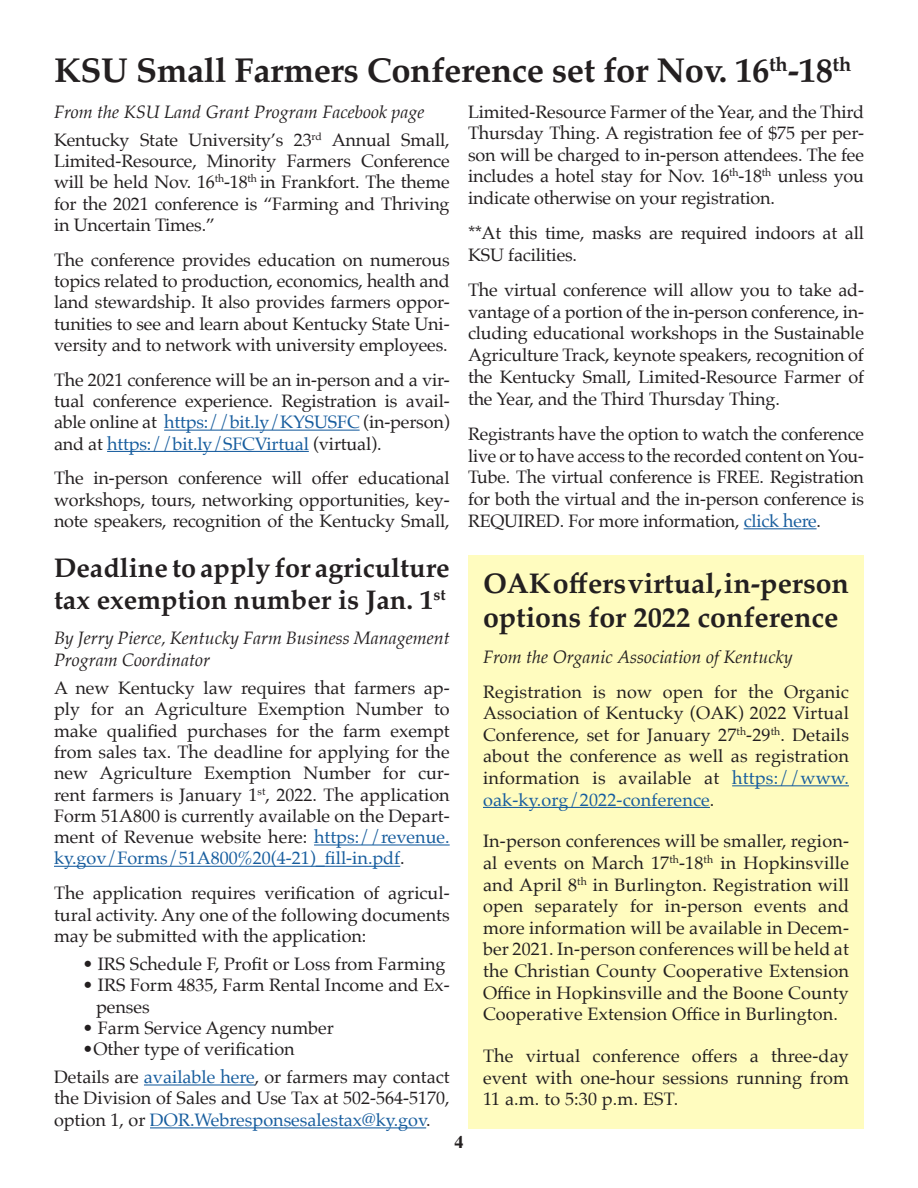
<style>
.page{position:relative;width:918px;height:1188px;background:#fff}
.page>*{position:absolute;margin:0;border:0;box-sizing:border-box;transform-origin:0 0}
.t1{font:700 34.5px "Palatino";letter-spacing:-.01em;color:#231f20}
.t2{font:700 28.5px/34.2px "Palatino";color:#231f20}
.t3{font:700 27px/32.4px "Palatino";color:#231f20}
.t4{font:18px/21.3px "Palatino";letter-spacing:-.01em;color:#231f20;text-align:justify}
.t5{font:italic 18px/21.6px "Palatino";color:#231f20}
.t6{font:700 18px "Times";color:#231f20}
.s1{color:#175d9e}
</style>
<div class="page">
<div style="left:468px;top:555px;width:396px;height:573px;background:#fffcbf"></div>
<hr style="left:314px;top:844px;width:136px;height:2px;background:#175d9e">
<hr style="left:54px;top:866px;width:346px;height:1px;background:#175d9e">
<hr style="left:144px;top:1084px;width:111px;height:2px;background:#175d9e">
<hr style="left:150px;top:1127px;width:276px;height:1px;background:#175d9e">
<hr style="left:732px;top:785px;width:117px;height:1px;background:#175d9e">
<hr style="left:483px;top:807px;width:227px;height:1px;background:#175d9e">
<hr style="left:164px;top:430px;width:196px;height:1px;background:#175d9e">
<hr style="left:107px;top:451px;width:202px;height:1px;background:#175d9e">
<hr style="left:744px;top:528px;width:73px;height:1px;background:#175d9e">
<p class="t1" style="left:54px;top:41px;width:799px">KSU Small Farmers Conference set for Nov. 16<sup>th</sup>-18<sup>th</sup></p>
<p class="t5" style="left:54px;top:100px;width:372px">From the KSU Land Grant Program Facebook page</p>
<p class="t4" style="left:54px;top:129px;width:397px">Kentucky State University’s 23<sup>rd</sup> Annual Small, Limited-Resource, Minority Farmers Conference will be held Nov. 16<sup>th</sup>-18<sup>th</sup> in Frankfort. The theme for the 2021 conference is “Farming and Thriving in Uncertain Times.”</p>
<p class="t4" style="left:54px;top:249px;width:397px">The conference provides education on numerous topics related to production, economics, health and land stewardship. It also provides farmers oppor&shy;tunities to see and learn about Kentucky State Uni&shy;versity and to network with university employees.</p>
<p class="t4" style="left:54px;top:369px;width:397px">The 2021 conference will be an in-person and a vir&shy;tual conference experience. Registration is avail&shy;able online at <span class="s1">https://bit.ly/KYSUSFC</span> (in-person) and at <span class="s1">https://bit.ly/SFCVirtual</span> (virtual).</p>
<p class="t4" style="left:54px;top:468px;width:397px">The in-person conference will offer educational workshops, tours, networking opportunities, key&shy;note speakers, recognition of the Kentucky Small,</p>
<p class="t4" style="left:468px;top:101px;width:398px">Limited-Resource Farmer of the Year, and the Third Thursday Thing. A registration fee of $75 per per&shy;son will be charged to in-person attendees. The fee includes a hotel stay for Nov. 16<sup>th</sup>-18<sup>th</sup> unless you indicate otherwise on your registration.</p>
<p class="t4" style="left:468px;top:222px;width:397px">**At this time, masks are required indoors at all<br>KSU facilities.</p>
<p class="t4" style="left:468px;top:279px;width:398px;line-height:21.8px">The virtual conference will allow you to take ad&shy;vantage of a portion of the in-person conference, in&shy;cluding educational workshops in the Sustainable Agriculture Track, keynote speakers, recognition of the Kentucky Small, Limited-Resource Farmer of the Year, and the Third Thursday Thing.</p>
<p class="t4" style="left:468px;top:423px;width:398px;line-height:21.8px">Registrants have the option to watch the conference live or to have access to the recorded content on You-Tube. The virtual conference is FREE. Registration for both the virtual and the in-person conference is REQUIRED. For more information, <span class="s1">click here</span>.</p>
<p class="t3" style="left:54px;top:551px;width:397px">Deadline to apply for agriculture tax exemption number is Jan. 1<sup>st</sup></p>
<p class="t5" style="left:54px;top:627px;width:397px">By Jerry Pierce, Kentucky Farm Business Management<br>Program Coordinator</p>
<p class="t4" style="left:54px;top:677px;width:397px">A new Kentucky law requires that farmers ap&shy;ply for an Agriculture Exemption Number to make qualified purchases for the farm exempt from sales tax. The deadline for applying for the new Agriculture Exemption Number for cur&shy;rent farmers is January 1<sup>st</sup>, 2022. The application Form 51A800 is currently available on the Depart&shy;ment of Revenue website here: <span class="s1">https://revenue. ky.gov/Forms/51A800%20(4-21)_fill-in.pdf</span>.</p>
<p class="t4" style="left:54px;top:882px;width:397px">The application requires verification of agricul&shy;tural activity. Any one of the following documents may be submitted with the application:</p>
<p class="t4" style="left:82px;top:953px;width:365px">• IRS Schedule F, Profit or Loss from Farming</p>
<p class="t4" style="left:96px;top:974px;width:355px;text-indent:-14px">• IRS Form 4835, Farm Rental Income and Ex&shy;penses</p>
<p class="t4" style="left:82px;top:1017px;width:253px">• Farm Service Agency number</p>
<p class="t4" style="left:82px;top:1038px;width:214px">•Other type of verification</p>
<p class="t4" style="left:54px;top:1066px;width:397px">Details are <span class="s1">available here</span>, or farmers may contact the Division of Sales and Use Tax at 502-564-5170, option 1, or <span class="s1">DOR.Webresponsesalestax@ky.gov</span>.</p>
<p class="t6" style="left:455px;top:1125px;width:10px">4</p>
<p class="t2" style="left:483px;top:566px;width:367px">OAK offers virtual, in-person options for 2022 conference</p>
<p class="t5" style="left:483px;top:645px;width:311px">From the Organic Association of Kentucky</p>
<p class="t4" style="left:483px;top:681px;width:367px">Registration is now open for the Organic Association of Kentucky (OAK) 2022 Virtual Conference, set for January 27<sup>th</sup>-29<sup>th</sup>. Details about the conference as well as registration information is available at <span class="s1">https://www. oak-ky.org/2022-conference</span>.</p>
<p class="t4" style="left:483px;top:830px;width:368px">In-person conferences will be smaller, region&shy;al events on March 17<sup>th</sup>-18<sup>th</sup> in Hopkinsville and April 8<sup>th</sup> in Burlington. Registration will open separately for in-person events and more information will be available in Decem&shy;ber 2021. In-person conferences will be held at the Christian County Cooperative Extension Office in Hopkinsville and the Boone County Cooperative Extension Office in Burlington.</p>
<p class="t4" style="left:483px;top:1045px;width:368px">The virtual conference offers a three-day event with one-hour sessions running from 11 a.m. to 5:30 p.m. EST.</p>
</div>
